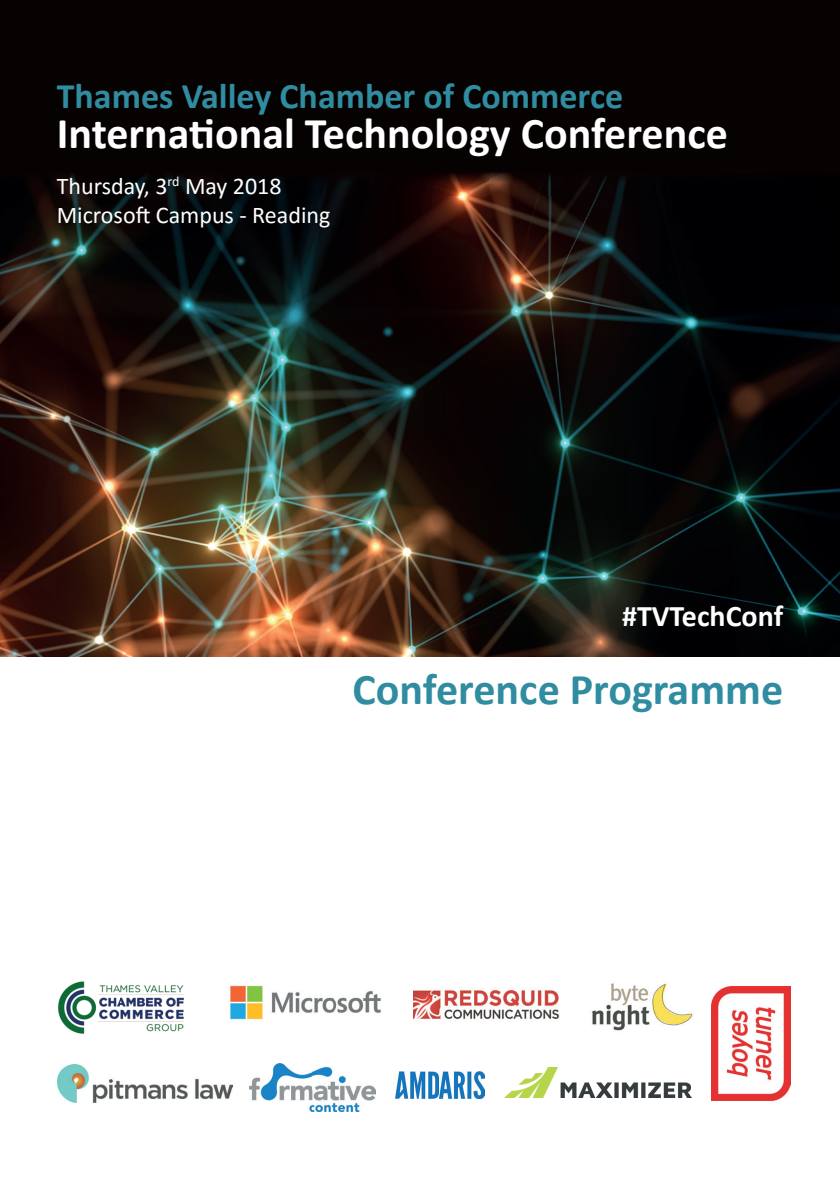
<style>
.page{position:relative;width:840px;height:1191px;background:#fff}
.page>*{position:absolute;margin:0;border:0;box-sizing:border-box;transform-origin:0 0}
.t1{font:700 44px "Calibri";color:#fff}
.t2{font:700 44px "Calibri";color:#308ca0}
.t3{font:700 36px "Calibri";color:#308ca0}
.t4{font:700 30px "Calibri";color:#fff}
.t5{font:24px/28.8px "Calibri";color:#fff}
</style>
<div class="page">
<img style="left:0;top:148px;width:839px;height:508px">
<div style="left:0;top:0;width:839px;height:148px;background:#060202"></div>
<img style="left:711px;top:986px;width:78px;height:114px">
<img style="left:591px;top:983px;width:102px;height:48px">
<img style="left:413px;top:990px;width:146px;height:29px">
<img style="left:57px;top:1064px;width:175px;height:38px">
<img style="left:57px;top:981px;width:127px;height:52px">
<img style="left:230px;top:985px;width:151px;height:35px">
<img style="left:505px;top:1067px;width:186px;height:30px">
<img style="left:250px;top:1063px;width:125px;height:48px">
<img style="left:396px;top:1071px;width:87px;height:27px">
<h2 class="t3" style="left:57px;top:71px;width:567px">Thames Valley Chamber of Commerce</h2>
<h1 class="t1" style="left:57px;top:102px;width:672px">International Technology Conference</h1>
<p class="t5" style="left:57px;top:171px;width:275px">Thursday, 3<sup>rd</sup> May 2018<br>Microsoft Campus - Reading</p>
<p class="t4" style="left:621px;top:594px;width:162px">#TVTechConf</p>
<h1 class="t2" style="left:352px;top:658px;width:432px">Conference Programme</h1>
</div>
